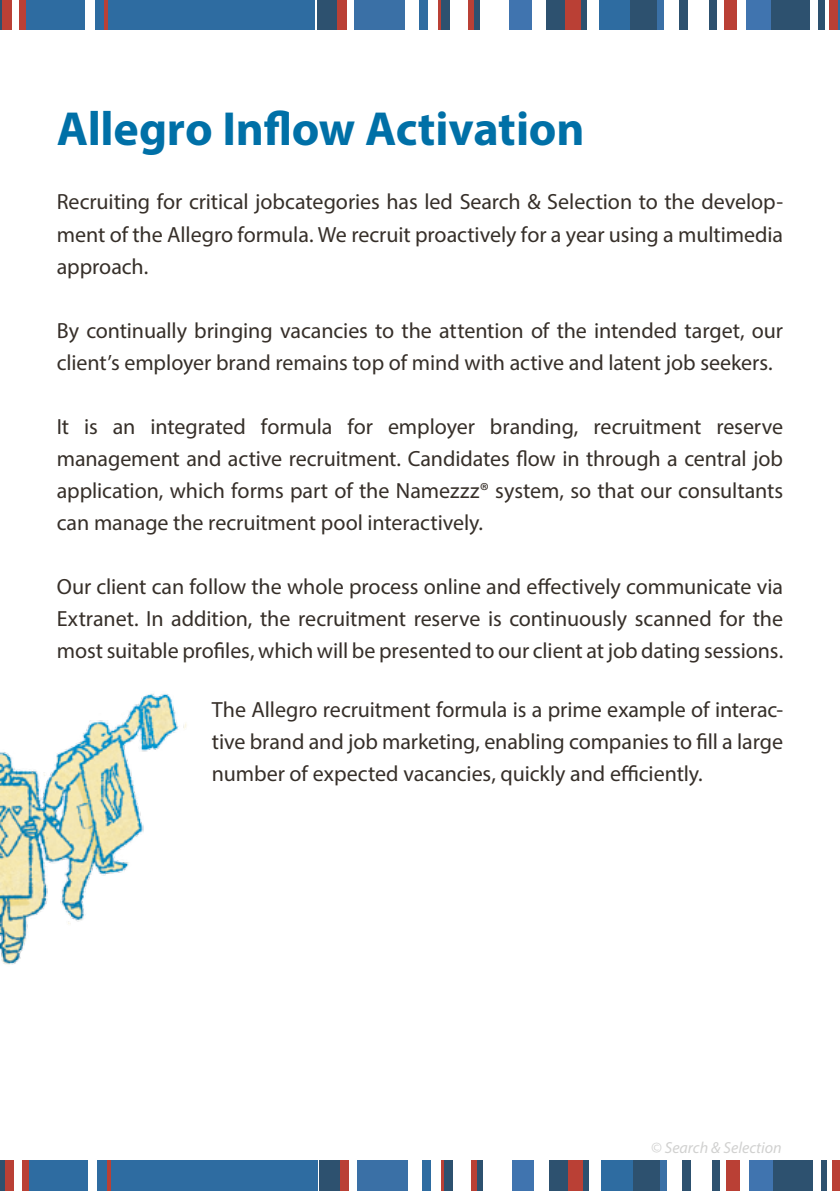
<style>
.page{position:relative;width:840px;height:1191px;background:#fff}
.page>*{position:absolute;margin:0;border:0;box-sizing:border-box;transform-origin:0 0}
.t1{font:700 48px "Myriad Pro";letter-spacing:-.005em;color:#0070a7}
.t2{font:22px/32px "Myriad Pro";letter-spacing:-.005em;color:#362f29;text-align:justify}
.t3{font:italic 16px "Myriad Pro";color:#d1d1d0}
</style>
<div class="page">
<div style="left:0;top:1160px;width:5px;height:31px;background:#2d516f"></div>
<div style="left:5px;top:1160px;width:10px;height:31px;background:#ba4035"></div>
<div style="left:22px;top:1160px;width:7px;height:31px;background:#ba4035"></div>
<div style="left:29px;top:1160px;width:59px;height:31px;background:#2e6ca1"></div>
<div style="left:98px;top:1160px;width:9px;height:31px;background:#2e6ca1"></div>
<hr style="left:107px;top:1160px;width:4px;height:31px;background:#ba4035">
<div style="left:111px;top:1160px;width:207px;height:31px;background:#2e6ca1"></div>
<div style="left:319px;top:1160px;width:21px;height:31px;background:#2d516f"></div>
<div style="left:340px;top:1160px;width:9px;height:31px;background:#ba4035"></div>
<div style="left:357px;top:1160px;width:51px;height:31px;background:#3a70a6"></div>
<div style="left:421px;top:1160px;width:10px;height:31px;background:#2e6ca1"></div>
<svg style="left:441px;top:1160px;width:3px;height:31px"></svg>
<div style="left:444px;top:1160px;width:8px;height:31px;background:#2d516f"></div>
<div style="left:470px;top:1160px;width:6px;height:31px;background:#ba4035"></div>
<div style="left:476px;top:1160px;width:6px;height:31px;background:#2d516f"></div>
<div style="left:511px;top:1160px;width:23px;height:31px;background:#4074af"></div>
<div style="left:548px;top:1160px;width:20px;height:31px;background:#2d516f"></div>
<div style="left:568px;top:1160px;width:15px;height:31px;background:#ba4035"></div>
<div style="left:583px;top:1160px;width:6px;height:31px;background:#2d516f"></div>
<div style="left:601px;top:1160px;width:31px;height:31px;background:#2e6ca1"></div>
<div style="left:632px;top:1160px;width:28px;height:31px;background:#2d516f"></div>
<div style="left:660px;top:1160px;width:6px;height:31px;background:#3a70a6"></div>
<div style="left:682px;top:1160px;width:8px;height:31px;background:#2d516f"></div>
<div style="left:712px;top:1160px;width:8px;height:31px;background:#2d516f"></div>
<div style="left:726px;top:1160px;width:13px;height:31px;background:#ba4035"></div>
<div style="left:749px;top:1160px;width:24px;height:31px;background:#4074af"></div>
<div style="left:773px;top:1160px;width:39px;height:31px;background:#2d516f"></div>
<div style="left:821px;top:1160px;width:6px;height:31px;background:#2d516f"></div>
<div style="left:831px;top:1160px;width:8px;height:31px;background:#ba4035"></div>
<hr style="left:0;top:0;width:2px;height:30px;background:#2d516f">
<div style="left:2px;top:0;width:10px;height:30px;background:#ba4035"></div>
<div style="left:19px;top:0;width:7px;height:30px;background:#ba4035"></div>
<div style="left:26px;top:0;width:59px;height:30px;background:#2e6ca1"></div>
<div style="left:95px;top:0;width:9px;height:30px;background:#2e6ca1"></div>
<hr style="left:104px;top:0;width:4px;height:30px;background:#ba4035">
<div style="left:108px;top:0;width:207px;height:30px;background:#2e6ca1"></div>
<div style="left:317px;top:0;width:20px;height:30px;background:#2d516f"></div>
<div style="left:337px;top:0;width:10px;height:30px;background:#ba4035"></div>
<div style="left:354px;top:0;width:51px;height:30px;background:#3a70a6"></div>
<div style="left:418px;top:0;width:10px;height:30px;background:#2e6ca1"></div>
<hr style="left:438px;top:0;width:3px;height:30px;background:#ba4035">
<div style="left:441px;top:0;width:9px;height:30px;background:#2d516f"></div>
<div style="left:468px;top:0;width:6px;height:30px;background:#ba4035"></div>
<div style="left:474px;top:0;width:6px;height:30px;background:#2d516f"></div>
<div style="left:508px;top:0;width:23px;height:30px;background:#4074af"></div>
<div style="left:546px;top:0;width:19px;height:30px;background:#2d516f"></div>
<div style="left:565px;top:0;width:15px;height:30px;background:#ba4035"></div>
<div style="left:580px;top:0;width:6px;height:30px;background:#2d516f"></div>
<div style="left:598px;top:0;width:32px;height:30px;background:#2e6ca1"></div>
<div style="left:630px;top:0;width:27px;height:30px;background:#2d516f"></div>
<div style="left:657px;top:0;width:6px;height:30px;background:#3a70a6"></div>
<div style="left:679px;top:0;width:8px;height:30px;background:#2d516f"></div>
<div style="left:709px;top:0;width:8px;height:30px;background:#2d516f"></div>
<div style="left:723px;top:0;width:13px;height:30px;background:#ba4035"></div>
<div style="left:746px;top:0;width:24px;height:30px;background:#4074af"></div>
<div style="left:770px;top:0;width:39px;height:30px;background:#2d516f"></div>
<div style="left:818px;top:0;width:6px;height:30px;background:#2d516f"></div>
<div style="left:829px;top:0;width:8px;height:30px;background:#ba4035"></div>
<hr style="left:837px;top:0;width:2px;height:30px;background:#2e6ca1">
<img style="left:0;top:693px;width:187px;height:272px">
<h1 class="t1" style="left:57px;top:98px;width:529px">Allegro Inflow Activation</h1>
<p class="t2" style="left:57px;top:186px;width:727px">Recruiting for critical jobcategories has led Search &amp; Selection to the develop&shy;ment of the Allegro formula. We recruit proactively for a year using a multimedia approach.</p>
<p class="t2" style="left:57px;top:314px;width:727px">By continually bringing vacancies to the attention of the intended target, our client’s employer brand remains top of mind with active and latent job seekers.</p>
<p class="t2" style="left:57px;top:410px;width:727px">It is an integrated formula for employer branding, recruitment reserve management and active recruitment. Candidates flow in through a central job application, which forms part of the Namezzz® system, so that our consultants can manage the recruitment pool interactively.</p>
<p class="t2" style="left:57px;top:570px;width:727px">Our client can follow the whole process online and effectively communicate via Extranet. In addition, the recruitment reserve is continuously scanned for the most suitable profiles, which will be presented to our client at job dating sessions.</p>
<p class="t2" style="left:212px;top:693px;width:572px">The Allegro recruitment formula is a prime example of interac&shy;tive brand and job marketing, enabling companies to fill a large number of expected vacancies, quickly and efficiently.</p>
<p class="t3" style="left:650px;top:1137px;width:132px">© Search &amp; Selection</p>
</div>
